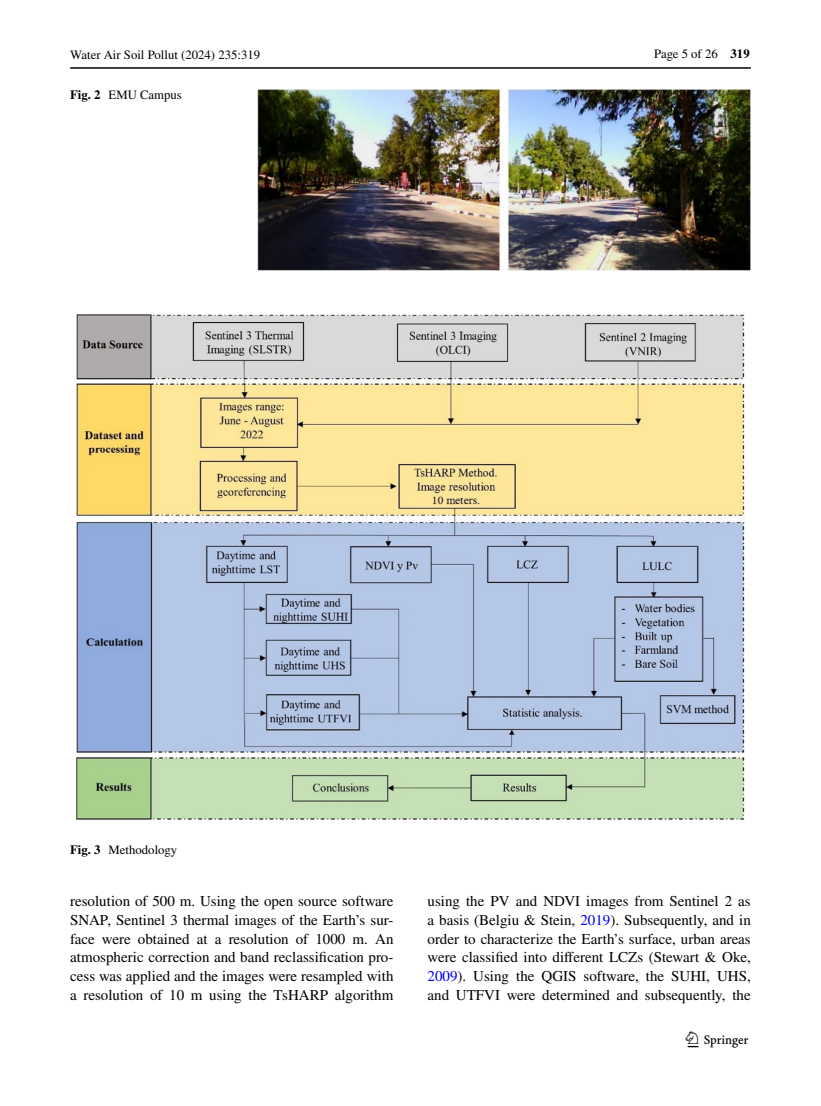
<style>
.page{position:relative;width:821px;height:1106px;background:#fff}
.page>*{position:absolute;margin:0;border:0;box-sizing:border-box;transform-origin:0 0}
.t1{font:22.5px "Springnew Regular 3";color:#000}
.t2{font:15px/18.8px "STIX";color:#000;text-align:justify}
.t3{font:12.75px "STIX";color:#000}
.s1{font-weight:700}
.s2{color:#00f}
</style>
<div class="page">
<hr style="left:70px;top:67px;width:680px;height:2px;background:#000">
<img style="left:257px;top:89px;width:493px;height:181px">
<img style="left:77px;top:315px;width:667px;height:504px">
<p class="t3" style="left:70px;top:46px;width:191px">Water Air Soil Pollut (2024) 235:319</p>
<p class="t3" style="left:70px;top:86px;width:113px"><span class="s1">Fig. 2</span> EMU Campus</p>
<p class="t3" style="left:70px;top:841px;width:109px"><span class="s1">Fig. 3</span> Methodology</p>
<p class="t3" style="left:654px;top:45px;width:97px">Page 5 of 26 <span class="s1">319</span></p>
<p class="t2" style="left:70px;top:892px;width:325px">resolution of 500 m. Using the open source software SNAP, Sentinel 3 thermal images of the Earth’s sur&shy;face were obtained at a resolution of 1000 m. An atmospheric correction and band reclassification pro&shy;cess was applied and the images were resampled with a resolution of 10 m using the TsHARP algorithm</p>
<p class="t2" style="left:427px;top:892px;width:325px">using the PV and NDVI images from Sentinel 2 as a basis (Belgiu &amp; Stein, <span class="s2">2019</span>). Subsequently, and in order to characterize the Earth’s surface, urban areas were classified into different LCZs (Stewart &amp; Oke, <span class="s2">2009</span>). Using the QGIS software, the SUHI, UHS, and UTFVI were determined and subsequently, the</p>
<h1 class="t1" style="left:687px;top:1031px;width:62px">1 3</h1>
</div>
